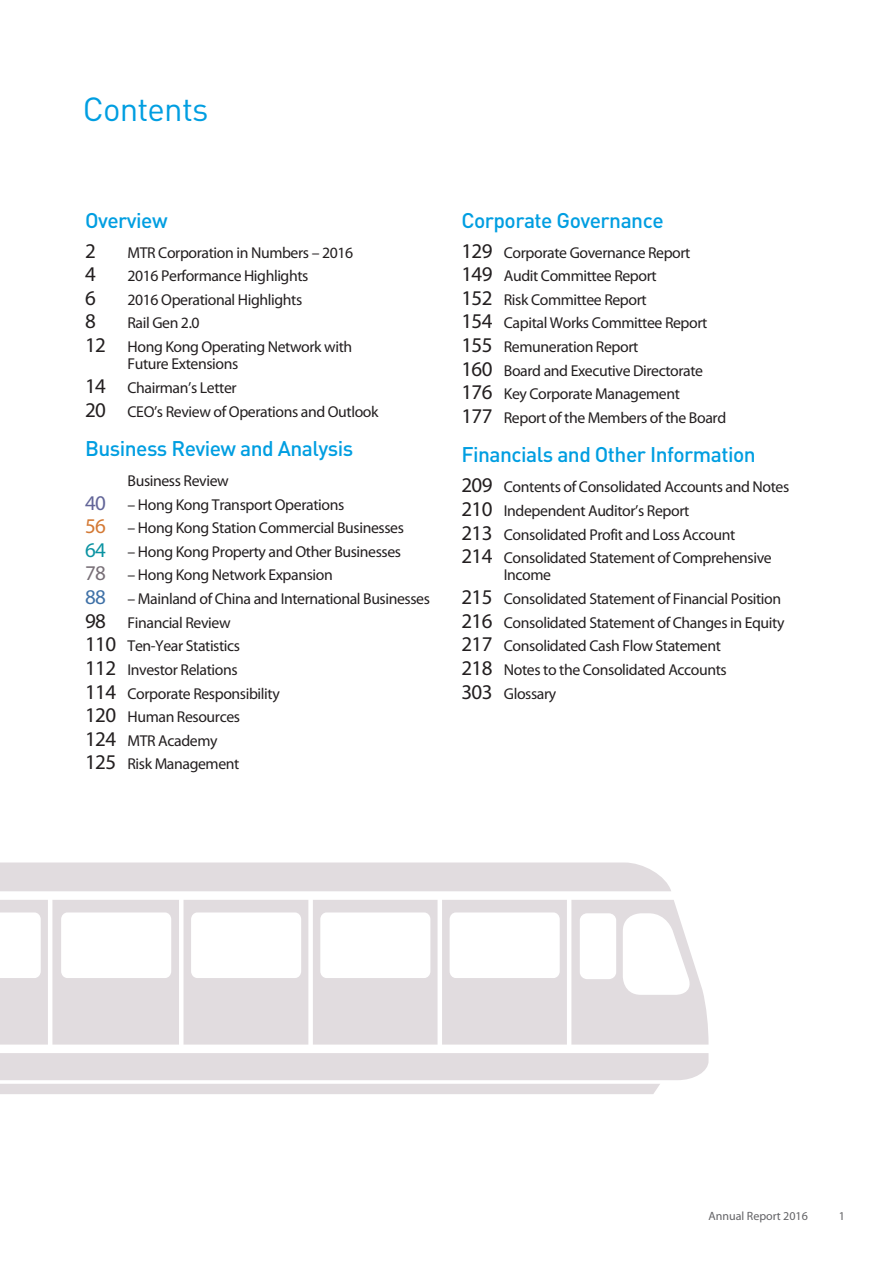
<style>
.page{position:relative;width:893px;height:1263px;background:#fff}
.page>*{position:absolute;margin:0;border:0;box-sizing:border-box;transform-origin:0 0}
.t1{font:33px "DIN";letter-spacing:-.025em;color:#009ee1}
.t2{font:500 21px "DIN";letter-spacing:-.025em;color:#009ee1}
.t3{font:21px "Myriad Pro";color:#231f20}
.t4{font:15.75px/23.7px "Myriad Pro";letter-spacing:-.025em;color:#231f20}
.t5{font:12px "Myriad Pro";color:#636366}
.s1{font-size:21px}
.s2{font-size:21px;color:#626598}
.s3{font-size:21px;color:#d47934}
.s4{font-size:21px;color:#0b93a2}
.s5{font-size:21px;color:#786f77}
.s6{font-size:21px;color:#3f71a7}
</style>
<div class="page">
<div style="left:1px;top:900px;width:707px;height:144px;background:#e1dcdf"></div>
<hr style="left:567px;top:897px;width:4px;height:148px;background:#fff">
<hr style="left:438px;top:897px;width:4px;height:148px;background:#fff">
<div style="left:0;top:862px;width:671px;height:29px;background:#e1dcdf"></div>
<div style="left:450px;top:912px;width:110px;height:66px;background:#fff;border-radius:7px"></div>
<div style="left:580px;top:913px;width:36px;height:66px;background:#fff;border-radius:7px"></div>
<svg style="left:0;top:1053px;width:708px;height:41px;background:#e4dfe2"></svg>
<div style="left:320px;top:912px;width:110px;height:66px;background:#fff;border-radius:7px"></div>
<svg style="left:623px;top:913px;width:71px;height:82px"></svg>
<div style="left:308px;top:897px;width:5px;height:148px;background:#fff"></div>
<hr style="left:179px;top:897px;width:4px;height:148px;background:#fff">
<div style="left:191px;top:912px;width:110px;height:66px;background:#fff;border-radius:7px"></div>
<div style="left:61px;top:912px;width:110px;height:66px;background:#fff;border-radius:7px"></div>
<hr style="left:48px;top:897px;width:4px;height:148px;background:#fff">
<svg style="left:0;top:912px;width:41px;height:66px"></svg>
<h1 class="t1" style="left:83px;top:89px;width:127px">Contents</h1>
<h2 class="t2" style="left:85px;top:207px;width:84px">Overview</h2>
<h2 class="t3" style="left:85px;top:239px;width:12px">2</h2>
<p class="t4" style="left:128px;top:241px;width:227px">MTR Corporation in Numbers – 2016</p>
<h2 class="t3" style="left:85px;top:263px;width:12px">4</h2>
<p class="t4" style="left:128px;top:264px;width:182px">2016 Performance Highlights</p>
<h2 class="t3" style="left:85px;top:286px;width:12px">6</h2>
<p class="t4" style="left:128px;top:288px;width:176px">2016 Operational Highlights</p>
<h2 class="t3" style="left:85px;top:310px;width:12px">8</h2>
<p class="t4" style="left:85px;top:312px;width:269px;text-indent:43px">Rail Gen 2.0<br><span class="s1">12</span> Hong Kong Operating Network with</p>
<p class="t4" style="left:85px;top:352px;width:295px;text-indent:43px">Future Extensions<br><span class="s1">14</span> Chairman’s Letter<br><span class="s1">20</span> CEO’s Review of Operations and Outlook</p>
<h2 class="t2" style="left:85px;top:435px;width:270px">Business Review and Analysis</h2>
<p class="t4" style="left:85px;top:469px;width:346px;text-indent:43px">Business Review<br><span class="s2">40</span> – Hong Kong Transport Operations<br><span class="s3">56</span> – Hong Kong Station Commercial Businesses<br><span class="s4">64</span> – Hong Kong Property and Other Businesses<br><span class="s5">78</span> – Hong Kong Network Expansion<br><span class="s6">88</span> – Mainland of China and International Businesses<br><span class="s1">98</span> Financial Review<br><span class="s1">110</span> Ten-Year Statistics<br><span class="s1">112</span> Investor Relations<br><span class="s1">114</span> Corporate Responsibility<br><span class="s1">120</span> Human Resources<br><span class="s1">124</span> MTR Academy<br><span class="s1">125</span> Risk Management</p>
<h2 class="t2" style="left:461px;top:207px;width:204px">Corporate Governance</h2>
<p class="t4" style="left:461px;top:241px;width:266px"><span class="s1">129</span> Corporate Governance Report<br><span class="s1">149</span> Audit Committee Report<br><span class="s1">152</span> Risk Committee Report<br><span class="s1">154</span> Capital Works Committee Report<br><span class="s1">155</span> Remuneration Report<br><span class="s1">160</span> Board and Executive Directorate<br><span class="s1">176</span> Key Corporate Management<br><span class="s1">177</span> Report of the Members of the Board</p>
<h2 class="t2" style="left:461px;top:441px;width:296px">Financials and Other Information</h2>
<p class="t4" style="left:461px;top:475px;width:329px"><span class="s1">209</span> Contents of Consolidated Accounts and Notes <span class="s1">210</span> Independent Auditor’s Report<br><span class="s1">213</span> Consolidated Profit and Loss Account<br><span class="s1">214</span> Consolidated Statement of Comprehensive</p>
<p class="t4" style="left:461px;top:564px;width:325px;text-indent:43px">Income<br><span class="s1">215</span> Consolidated Statement of Financial Position<br><span class="s1">216</span> Consolidated Statement of Changes in Equity<br><span class="s1">217</span> Consolidated Cash Flow Statement<br><span class="s1">218</span> Notes to the Consolidated Accounts<br><span class="s1">303</span> Glossary</p>
<p class="t5" style="left:708px;top:1210px;width:101px">Annual Report 2016</p>
<p class="t5" style="left:839px;top:1210px;width:8px">1</p>
</div>
